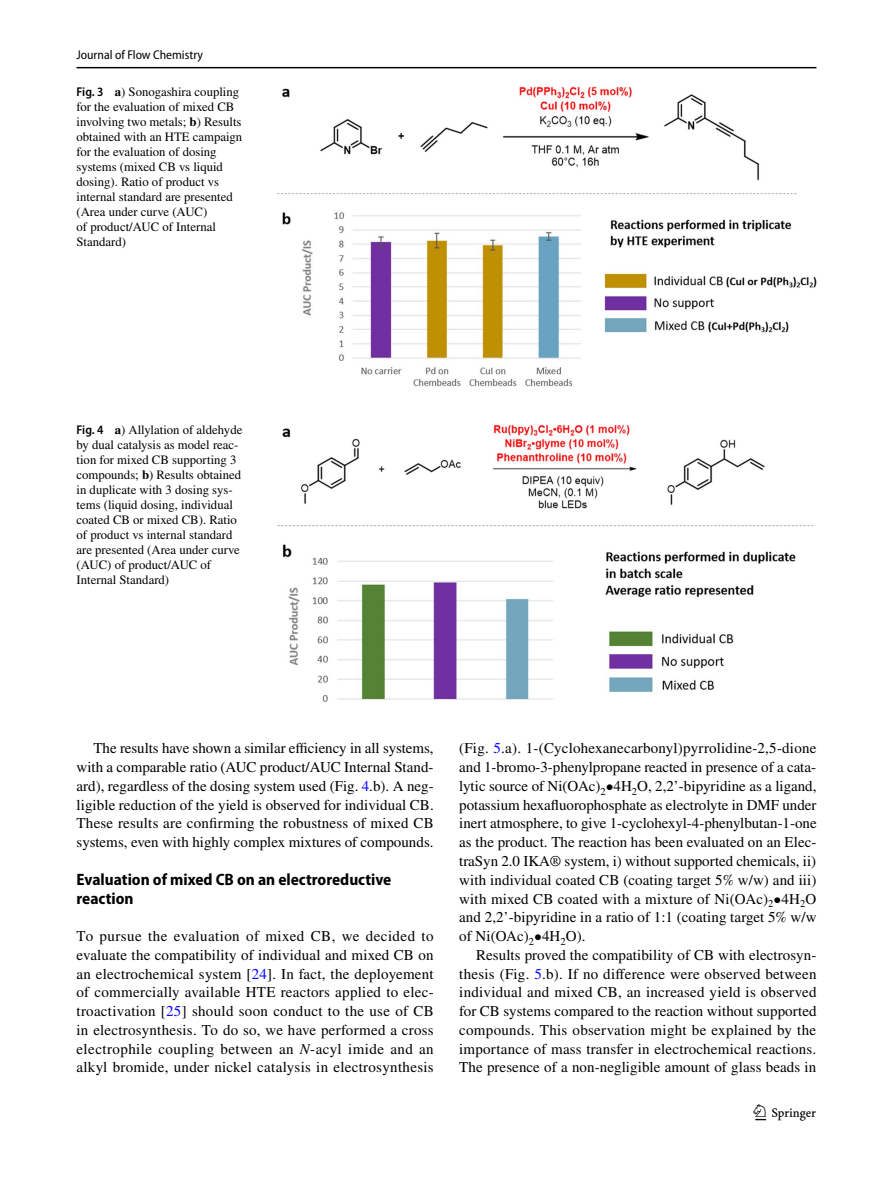
<style>
.page{position:relative;width:893px;height:1187px;background:#fff}
.page>*{position:absolute;margin:0;border:0;box-sizing:border-box;transform-origin:0 0}
.t1{font:22.5px "Springnew Regular 3";color:#000}
.t2{font:700 semi-condensed 16.5px/18.8px "Myriad Pro";color:#000}
.t3{font:15px/18.8px "STIX";letter-spacing:.005em;color:#000;text-align:justify}
.t4{font:12.75px/15px "STIX";color:#000}
.t5{font:semi-condensed 12.75px "Myriad Pro";color:#000}
.s1{font-family:"Myriad Pro";font-weight:600;font-stretch:semi-condensed}
.s2{font-weight:700}
.s3{color:#00f}
.s4{font-style:italic}
</style>
<div class="page">
<hr style="left:77px;top:67px;width:739px;height:1px;background:#000">
<img style="left:277px;top:87px;width:539px;height:299px">
<img style="left:277px;top:424px;width:539px;height:278px">
<p class="t5" style="left:77px;top:48px;width:128px">Journal of Flow Chemistry</p>
<p class="t4" style="left:77px;top:85px;width:167px"><span class="s1">Fig. 3</span> <span class="s2">a</span>) Sonogashira coupling for the evaluation of mixed CB involving two metals; <span class="s2">b</span>) Results obtained with an HTE campaign for the evaluation of dosing systems (mixed CB vs liquid dosing). Ratio of product vs internal standard are presented (Area under curve (AUC)<br>of product/AUC of Internal<br>Standard)</p>
<p class="t4" style="left:77px;top:423px;width:167px"><span class="s1">Fig. 4</span> <span class="s2">a</span>) Allylation of aldehyde by dual catalysis as model reac&shy;tion for mixed CB supporting 3 compounds; <span class="s2">b</span>) Results obtained in duplicate with 3 dosing sys&shy;tems (liquid dosing, individual coated CB or mixed CB). Ratio of product vs internal standard are presented (Area under curve (AUC) of product/AUC of<br>Internal Standard)</p>
<p class="t3" style="left:77px;top:740px;width:359px;text-indent:17px">The results have shown a similar efficiency in all systems, with a comparable ratio (AUC product/AUC Internal Stand&shy;ard), regardless of the dosing system used (Fig. <span class="s3">4</span>.b). A neg&shy;ligible reduction of the yield is observed for individual CB.<br>These results are confirming the robustness of mixed CB systems, even with highly complex mixtures of compounds.</p>
<p class="t2" style="left:77px;top:870px;width:316px">Evaluation of mixed CB on an electroreductive reaction</p>
<p class="t3" style="left:77px;top:927px;width:359px">To pursue the evaluation of mixed CB, we decided to evaluate the compatibility of individual and mixed CB on an electrochemical system [<span class="s3">24</span>]. In fact, the deployement of commercially available HTE reactors applied to elec&shy;troactivation [<span class="s3">25</span>] should soon conduct to the use of CB in electrosynthesis. To do so, we have performed a cross electrophile coupling between an <span class="s4">N</span>-acyl imide and an alkyl bromide, under nickel catalysis in electrosynthesis</p>
<p class="t3" style="left:459px;top:740px;width:359px">(Fig. <span class="s3">5</span>.a). 1-(Cyclohexanecarbonyl)pyrrolidine-2,5-dione and 1-bromo-3-phenylpropane reacted in presence of a cata&shy;lytic source of Ni(OAc)<sub>2</sub>•4H<sub>2</sub>O, 2,2’-bipyridine as a ligand, potassium hexafluorophosphate as electrolyte in DMF under inert atmosphere, to give 1-cyclohexyl-4-phenylbutan-1-one as the product. The reaction has been evaluated on an Elec&shy;traSyn 2.0 IKA® system, i) without supported chemicals, ii) with individual coated CB (coating target 5% w/w) and iii) with mixed CB coated with a mixture of Ni(OAc)<sub>2</sub>•4H<sub>2</sub>O and 2,2’-bipyridine in a ratio of 1:1 (coating target 5% w/w of Ni(OAc)<sub>2</sub>•4H<sub>2</sub>O).</p>
<p class="t3" style="left:459px;top:946px;width:359px;text-indent:17px">Results proved the compatibility of CB with electrosyn&shy;thesis (Fig. <span class="s3">5</span>.b). If no difference were observed between individual and mixed CB, an increased yield is observed for CB systems compared to the reaction without supported compounds. This observation might be explained by the importance of mass transfer in electrochemical reactions.<br>The presence of a non-negligible amount of glass beads in</p>
<h1 class="t1" style="left:755px;top:1104px;width:62px">1 3</h1>
</div>
